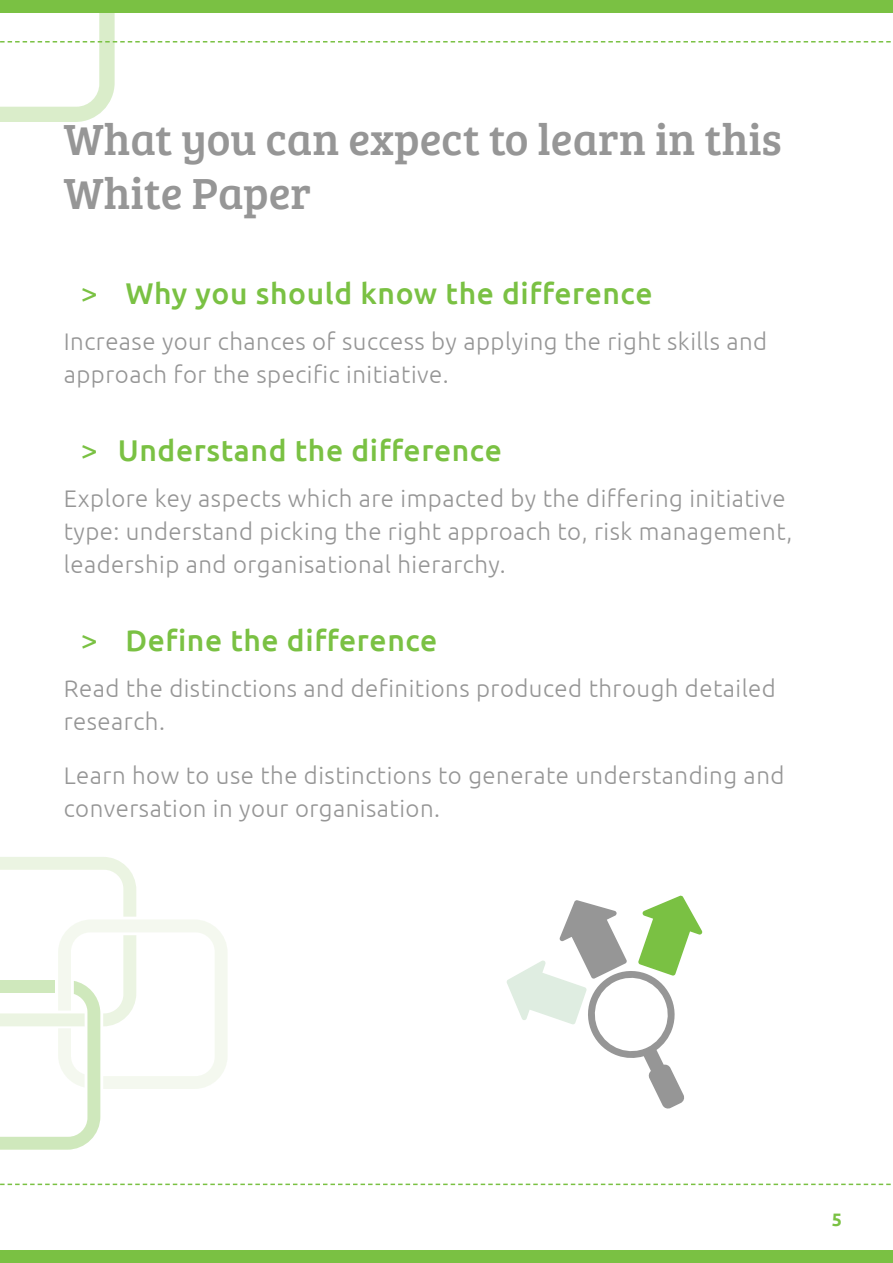
<style>
.page{position:relative;width:893px;height:1263px;background:#fff}
.page>*{position:absolute;margin:0;border:0;box-sizing:border-box;transform-origin:0 0}
.t1{font:45px/54px "Bree Serif";color:#969696}
.t2{font:500 30px "Ubuntu";letter-spacing:.02em;color:#7ac143}
.t3{font:300 24px/33px "Ubuntu";letter-spacing:.02em;color:#969696}
.t4{font:700 18px "Ubuntu";color:#7ac143}
.s1{font-weight:400}
</style>
<div class="page">
<div style="left:0;top:1250px;width:893px;height:13px;background:#7ac143"></div>
<svg style="left:0;top:1183px;width:891px;height:2px"></svg>
<svg style="left:0;top:0;width:893px;height:122px"></svg>
<svg style="left:0;top:857px;width:227px;height:293px"></svg>
<svg style="left:507px;top:895px;width:195px;height:214px"></svg>
<h1 class="t1" style="left:64px;top:110px;width:720px">What you can expect to learn in this<br>White Paper</h1>
<p class="t2" style="left:81px;top:274px;width:573px"><span class="s1">&gt;</span> Why you should know the difference</p>
<p class="t3" style="left:64px;top:324px;width:705px">Increase your chances of success by applying the right skills and approach for the specific initiative.</p>
<p class="t2" style="left:81px;top:431px;width:422px"><span class="s1">&gt;</span> Understand the difference</p>
<p class="t3" style="left:64px;top:481px;width:730px">Explore key aspects which are impacted by the differing initiative type: understand picking the right approach to, risk management, leadership and organisational hierarchy.</p>
<p class="t2" style="left:81px;top:621px;width:358px"><span class="s1">&gt;</span> Define the difference</p>
<p class="t3" style="left:64px;top:671px;width:714px">Read the distinctions and definitions produced through detailed research.</p>
<p class="t3" style="left:64px;top:758px;width:722px">Learn how to use the distinctions to generate understanding and conversation in your organisation.</p>
<p class="t4" style="left:832px;top:1208px;width:12px">5</p>
</div>
